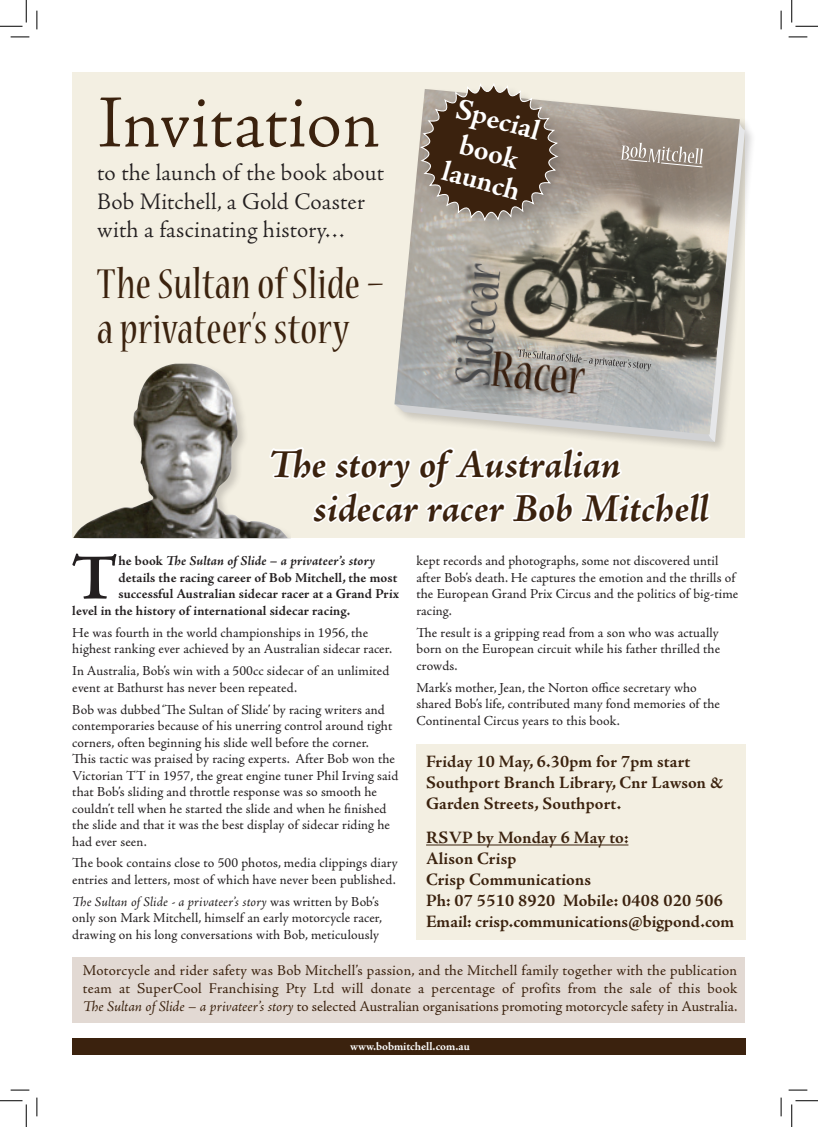
<style>
.page{position:relative;width:818px;height:1127px;background:#fff}
.page>*{position:absolute;margin:0;border:0;box-sizing:border-box;transform-origin:0 0}
.t1{font:300 75px "Adobe Jenson Pro";letter-spacing:.005em;color:#3b220e}
.t2{font:700 64.62px "Adobe Jenson Pro";color:#231f20}
.t3{font:condensed 46.25px/45px "Nueva Std";letter-spacing:.01em;color:#3b220e}
.t4{font:italic 700 40.12px/43.8px "Adobe Jenson Pro";color:#3b220e}
.t5{font:700 30px/33.9px "Adobe Jenson Pro";color:#fff;text-align:center}
.t6{font:300 23.75px/28.5px "Adobe Jenson Pro";letter-spacing:.005em;color:#231f20}
.t7{font:700 17.5px/21px "Adobe Jenson Pro";letter-spacing:.005em;color:#3b220e}
.t8{font:15px/18px "Adobe Jenson Pro";letter-spacing:-.005em;color:#3b220e;text-align:justify}
.t9{font:13.75px/16.5px "Adobe Jenson Pro";letter-spacing:.005em;color:#231f20}
.t10{font:700 13.75px "Adobe Jenson Pro";letter-spacing:.005em;color:#231f20}
.t11{font:italic 700 13.75px "Adobe Jenson Pro";letter-spacing:.005em;color:#231f20}
.t12{font:700 11.88px "Adobe Jenson Pro";letter-spacing:-.005em;color:#fff}
.s1{font-style:normal}
.s2{font-style:italic}
</style>
<div class="page">
<div style="left:72px;top:72px;width:673px;height:466px;background:#f3efe2"></div>
<div style="left:72px;top:1037px;width:674px;height:17px;background:#3b220e"></div>
<div style="left:416px;top:744px;width:330px;height:195px;background:#f3efe2"></div>
<div style="left:72px;top:957px;width:673px;height:65px;background:#e2d9d3"></div>
<div style="left:393px;top:87px;width:363px;height:366px;background:#231f20;opacity:.2"></div>
<svg style="left:269px;top:83px;width:476px;height:456px"></svg>
<div style="left:72px;top:362px;width:219px;height:176px;background:#231f20;opacity:.2"></div>
<img style="left:73px;top:363px;width:215px;height:175px">
<hr style="left:426px;top:844px;width:202px;height:1px;background:#3b220e">
<svg style="left:11px;top:36px;width:18px;height:2px"></svg>
<svg style="left:788px;top:36px;width:19px;height:2px"></svg>
<svg style="left:11px;top:1089px;width:18px;height:1px"></svg>
<svg style="left:788px;top:1089px;width:19px;height:1px"></svg>
<svg style="left:36px;top:11px;width:2px;height:18px"></svg>
<svg style="left:36px;top:1097px;width:2px;height:18px"></svg>
<svg style="left:780px;top:11px;width:2px;height:18px"></svg>
<svg style="left:780px;top:1097px;width:2px;height:18px"></svg>
<svg style="left:0;top:0;width:27px;height:27px"></svg>
<svg style="left:0;top:1100px;width:27px;height:26px"></svg>
<svg style="left:791px;top:0;width:27px;height:27px"></svg>
<svg style="left:791px;top:1100px;width:27px;height:26px"></svg>
<h1 class="t1" style="left:97px;top:80px;width:284px">Invitation</h1>
<h3 class="t6" style="left:97px;top:159px;width:289px">to the launch of the book about<br>Bob Mitchell, a Gold Coaster with a fascinating history…</h3>
<h3 class="t3" style="left:97px;top:264px;width:288px">The Sultan of Slide – a privateer’s story</h3>
<h3 class="t5" style="left:461px;top:92px;width:87px;rotate:15deg">Special book</h3>
<h3 class="t5" style="left:447px;top:154px;width:81px;rotate:15deg">launch</h3>
<h3 class="t4" style="left:313px;top:445px;width:397px;text-indent:-45px">The story of Australian sidecar racer Bob Mitchell</h3>
<h2 class="t2" style="left:71px;top:541px;width:48px">T</h2>
<p class="t11" style="left:118px;top:553px;width:258px"><span class="s1">he book</span> The Sultan of Slide – a privateer’s story</p>
<p class="t10" style="left:118px;top:569px;width:280px">details the racing career of Bob Mitchell, the most</p>
<p class="t10" style="left:118px;top:586px;width:282px">successful Australian sidecar racer at a Grand Prix</p>
<p class="t10" style="left:72px;top:602px;width:280px">level in the history of international sidecar racing.</p>
<p class="t9" style="left:72px;top:624px;width:321px">He was fourth in the world championships in 1956, the highest ranking ever achieved by an Australian sidecar racer.</p>
<p class="t9" style="left:72px;top:662px;width:319px">In Australia, Bob’s win with a 500cc sidecar of an unlimited event at Bathurst has never been repeated.</p>
<p class="t9" style="left:72px;top:701px;width:328px">Bob was dubbed ‘The Sultan of Slide’ by racing writers and contemporaries because of his unerring control around tight corners, often beginning his slide well before the corner.<br>This tactic was praised by racing experts. After Bob won the Victorian TT in 1957, the great engine tuner Phil Irving said that Bob’s sliding and throttle response was so smooth he couldn’t tell when he started the slide and when he finished the slide and that it was the best display of sidecar riding he had ever seen.</p>
<p class="t9" style="left:72px;top:854px;width:327px">The book contains close to 500 photos, media clippings diary entries and letters, most of which have never been published.</p>
<p class="t9" style="left:72px;top:893px;width:311px"><span class="s2">The Sultan of Slide - a privateer’s story</span> was written by Bob’s only son Mark Mitchell, himself an early motorcycle racer, drawing on his long conversations with Bob, meticulously</p>
<p class="t9" style="left:416px;top:553px;width:323px">kept records and photographs, some not discovered until after Bob’s death. He captures the emotion and the thrills of the European Grand Prix Circus and the politics of big-time racing.</p>
<p class="t9" style="left:416px;top:624px;width:305px;text-align:justify">The result is a gripping read from a son who was actually born on the European circuit while his father thrilled the crowds.</p>
<p class="t9" style="left:416px;top:679px;width:305px">Mark’s mother, Jean, the Norton office secretary who shared Bob’s life, contributed many fond memories of the<br>Continental Circus years to this book.</p>
<p class="t7" style="left:426px;top:751px;width:299px">Friday 10 May, 6.30pm for 7pm start<br>Southport Branch Library, Cnr Lawson &amp;<br>Garden Streets, Southport.</p>
<p class="t7" style="left:426px;top:827px;width:310px">rs vp by Monday 6 May to:<br>Alison Crisp<br>Crisp Communications<br>Ph: 07 5510 8920 Mobile: 0408 020 506<br>Email: crisp.communications@bigpond.com</p>
<p class="t8" style="left:83px;top:961px;width:656px">Motorcycle and rider safety was Bob Mitchell’s passion, and the Mitchell family together with the publication team at SuperCool Franchising Pty Ltd will donate a percentage of profits from the sale of this book <span class="s2">The Sultan of Slide – a privateer’s story</span> to selected Australian organisations promoting motorcycle safety in Australia.</p>
<p class="t12" style="left:350px;top:1038px;width:121px">www.bobmitchell.com.au</p>
</div>
